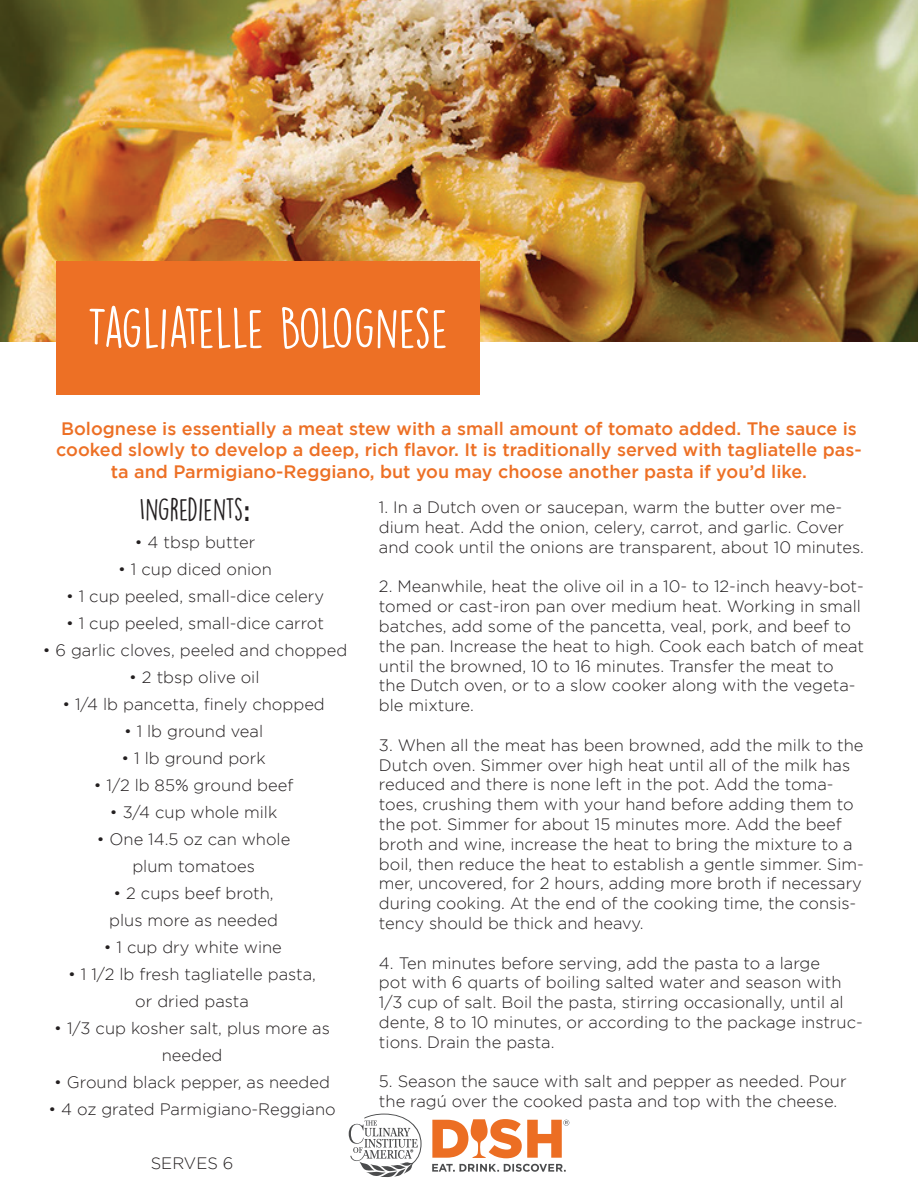
<style>
.page{position:relative;width:918px;height:1188px;background:#fff}
.page>*{position:absolute;margin:0;border:0;box-sizing:border-box;transform-origin:0 0}
.t1{font:51px "DK Lemon Yellow Sun";letter-spacing:-.03em;color:#fff}
.t2{font:28.5px "DK Lemon Yellow Sun";color:#231f20}
.t3{font:500 18px/21.6px "Gotham";color:#ed7025;text-align:center}
.t4{font:300 16.5px/19.8px "Gotham";color:#231f20}
.s1{font-family:"Raleway";font-weight:700}
</style>
<div class="page">
<img style="left:0;top:0;width:918px;height:341px">
<div style="left:56px;top:261px;width:424px;height:134px;background:#ed7025"></div>
<svg style="left:349px;top:1114px;width:73px;height:63px"></svg>
<svg style="left:432px;top:1164px;width:134px;height:8px"></svg>
<svg style="left:432px;top:1119px;width:137px;height:39px"></svg>
<h1 class="t1" style="left:87px;top:297px;width:363px">TAGLIATELLE BOLOGNESE</h1>
<p class="t3" style="left:56px;top:417px;width:807px">Bolognese is essentially a meat stew with a small amount of tomato added. The sauce is cooked slowly to develop a deep, rich flavor. It is traditionally served with tagliatelle pas&shy;ta and Parmigiano-Reggiano, but you may choose another pasta if you’d like.</p>
<h2 class="t2" style="left:140px;top:493px;width:112px">INGREDIENTS<span class="s1">:</span></h2>
<p class="t4" style="left:135px;top:532px;width:122px">• 4 tbsp butter</p>
<p class="t4" style="left:118px;top:559px;width:155px">• 1 cup diced onion</p>
<p class="t4" style="left:66px;top:586px;width:260px">• 1 cup peeled, small-dice celery</p>
<p class="t4" style="left:66px;top:613px;width:260px">• 1 cup peeled, small-dice carrot</p>
<p class="t4" style="left:43px;top:640px;width:306px">• 6 garlic cloves, peeled and chopped</p>
<p class="t4" style="left:129px;top:667px;width:132px">• 2 tbsp olive oil</p>
<p class="t4" style="left:62px;top:694px;width:264px">• 1/4 lb pancetta, finely chopped</p>
<p class="t4" style="left:124px;top:721px;width:141px">• 1 lb ground veal</p>
<p class="t4" style="left:122px;top:748px;width:146px">• 1 lb ground pork</p>
<p class="t4" style="left:94px;top:775px;width:201px">• 1/2 lb 85% ground beef</p>
<p class="t4" style="left:110px;top:802px;width:169px">• 3/4 cup whole milk</p>
<p class="t4" style="left:97px;top:826px;width:195px;line-height:27px;text-align:center">• One 14.5 oz can whole plum tomatoes</p>
<p class="t4" style="left:109px;top:880px;width:170px;line-height:27px">• 2 cups beef broth, plus more as needed</p>
<p class="t4" style="left:104px;top:937px;width:180px">• 1 cup dry white wine</p>
<p class="t4" style="left:68px;top:961px;width:249px;line-height:27px;text-align:center">• 1 1/2 lb fresh tagliatelle pasta, or dried pasta</p>
<p class="t4" style="left:54px;top:1015px;width:277px;line-height:27px;text-align:center">• 1/3 cup kosher salt, plus more as needed</p>
<p class="t4" style="left:54px;top:1072px;width:277px">• Ground black pepper, as needed</p>
<p class="t4" style="left:49px;top:1099px;width:289px">• 4 oz grated Parmigiano-Reggiano</p>
<p class="t4" style="left:151px;top:1153px;width:84px">SERVES 6</p>
<p class="t4" style="left:379px;top:497px;width:487px">1. In a Dutch oven or saucepan, warm the butter over me&shy;dium heat. Add the onion, celery, carrot, and garlic. Cover and cook until the onions are transparent, about 10 minutes.</p>
<p class="t4" style="left:379px;top:576px;width:487px">2. Meanwhile, heat the olive oil in a 10- to 12-inch heavy-bot&shy;tomed or cast-iron pan over medium heat. Working in small batches, add some of the pancetta, veal, pork, and beef to the pan. Increase the heat to high. Cook each batch of meat until the browned, 10 to 16 minutes. Transfer the meat to the Dutch oven, or to a slow cooker along with the vegeta&shy;ble mixture.</p>
<p class="t4" style="left:379px;top:735px;width:487px">3. When all the meat has been browned, add the milk to the Dutch oven. Simmer over high heat until all of the milk has reduced and there is none left in the pot. Add the toma&shy;toes, crushing them with your hand before adding them to the pot. Simmer for about 15 minutes more. Add the beef broth and wine, increase the heat to bring the mixture to a boil, then reduce the heat to establish a gentle simmer. Sim&shy;mer, uncovered, for 2 hours, adding more broth if necessary during cooking. At the end of the cooking time, the consis&shy;tency should be thick and heavy.</p>
<p class="t4" style="left:379px;top:953px;width:485px">4. Ten minutes before serving, add the pasta to a large<br>pot with 6 quarts of boiling salted water and season with 1/3 cup of salt. Boil the pasta, stirring occasionally, until al dente, 8 to 10 minutes, or according to the package instruc&shy;tions. Drain the pasta.</p>
<p class="t4" style="left:379px;top:1071px;width:469px">5. Season the sauce with salt and pepper as needed. Pour the ragú over the cooked pasta and top with the cheese.</p>
</div>
